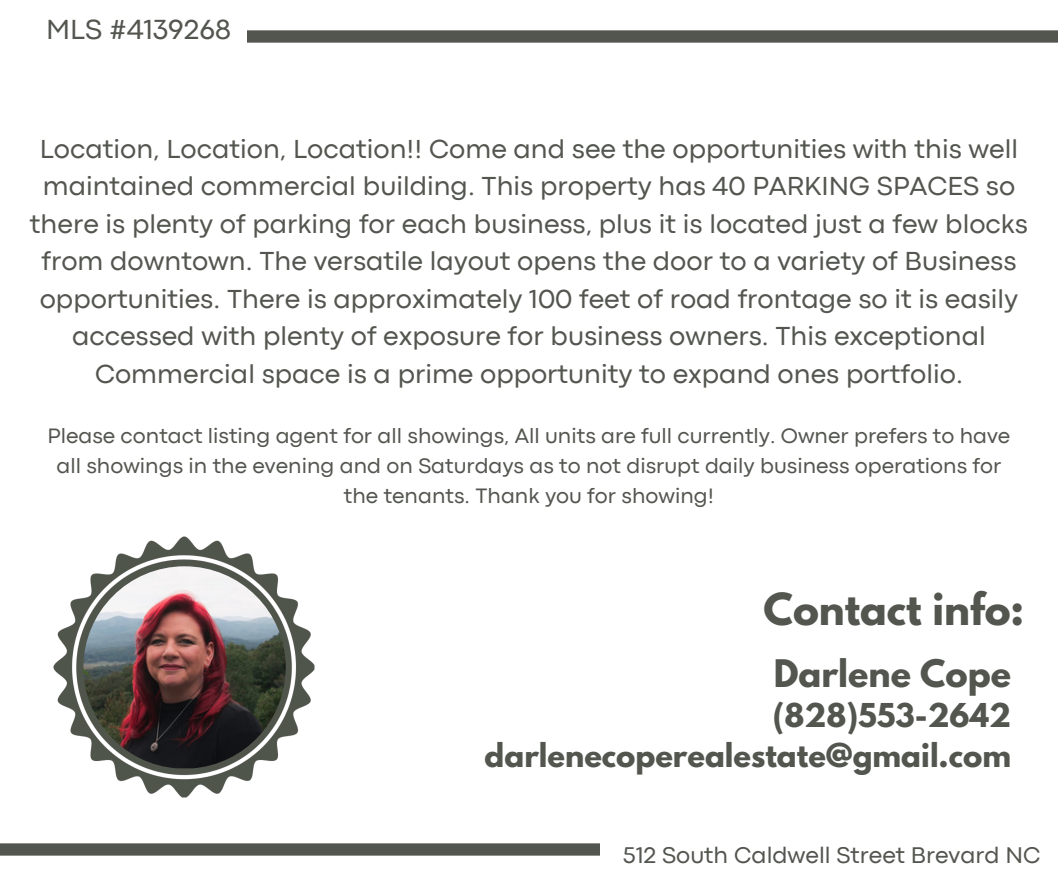
<style>
.page{position:relative;width:1058px;height:887px;background:#fff}
.page>*{position:absolute;margin:0;border:0;box-sizing:border-box;transform-origin:0 0}
.t1{font:700 39.15px "League Spartan";color:#53554f}
.t2{font:700 33.6px "League Spartan";color:#53554f}
.t3{font:700 29.1px/39.3px "League Spartan";color:#53554f;text-align:right}
.t4{font:28.8px "Codec Pro";color:#53554f}
.t5{font:27.15px/37.5px "Codec Pro";color:#53554f;text-align:center}
.t6{font:23.7px "Codec Pro";color:#53554f}
.t7{font:21.75px/30px "Codec Pro";color:#53554f;text-align:center}
</style>
<div class="page">
<img style="left:0;top:843px;width:600px;height:12px">
<img style="left:53px;top:536px;width:262px;height:262px">
<div style="left:248px;top:31px;width:810px;height:11px;background:#53554f"></div>
<img style="left:83px;top:566px;width:202px;height:202px;border-radius:99px">
<p class="t4" style="left:46px;top:19px;width:186px">MLS #4139268</p>
<h4 class="t5" style="left:30px;top:132px;width:999px">Location, Location, Location!! Come and see the opportunities with this well maintained commercial building. This property has 40 PARKING SPACES so there is plenty of parking for each business, plus it is located just a few blocks from downtown. The versatile layout opens the door to a variety of Business opportunities. There is approximately 100 feet of road frontage so it is easily accessed with plenty of exposure for business owners. This exceptional Commercial space is a prime opportunity to expand ones portfolio.</h4>
<p class="t7" style="left:48px;top:422px;width:964px">Please contact listing agent for all showings, All units are full currently. Owner prefers to have all showings in the evening and on Saturdays as to not disrupt daily business operations for the tenants. Thank you for showing!</p>
<h1 class="t1" style="left:763px;top:589px;width:262px">Contact info:</h1>
<p class="t2" style="left:773px;top:656px;width:239px">Darlene Cope</p>
<p class="t3" style="left:484px;top:699px;width:528px">(828)553-2642 darlenecoperealestate@gmail.com</p>
<h2 class="t6" style="left:622px;top:846px;width:419px">512 South Caldwell Street Brevard NC</h2>
</div>
